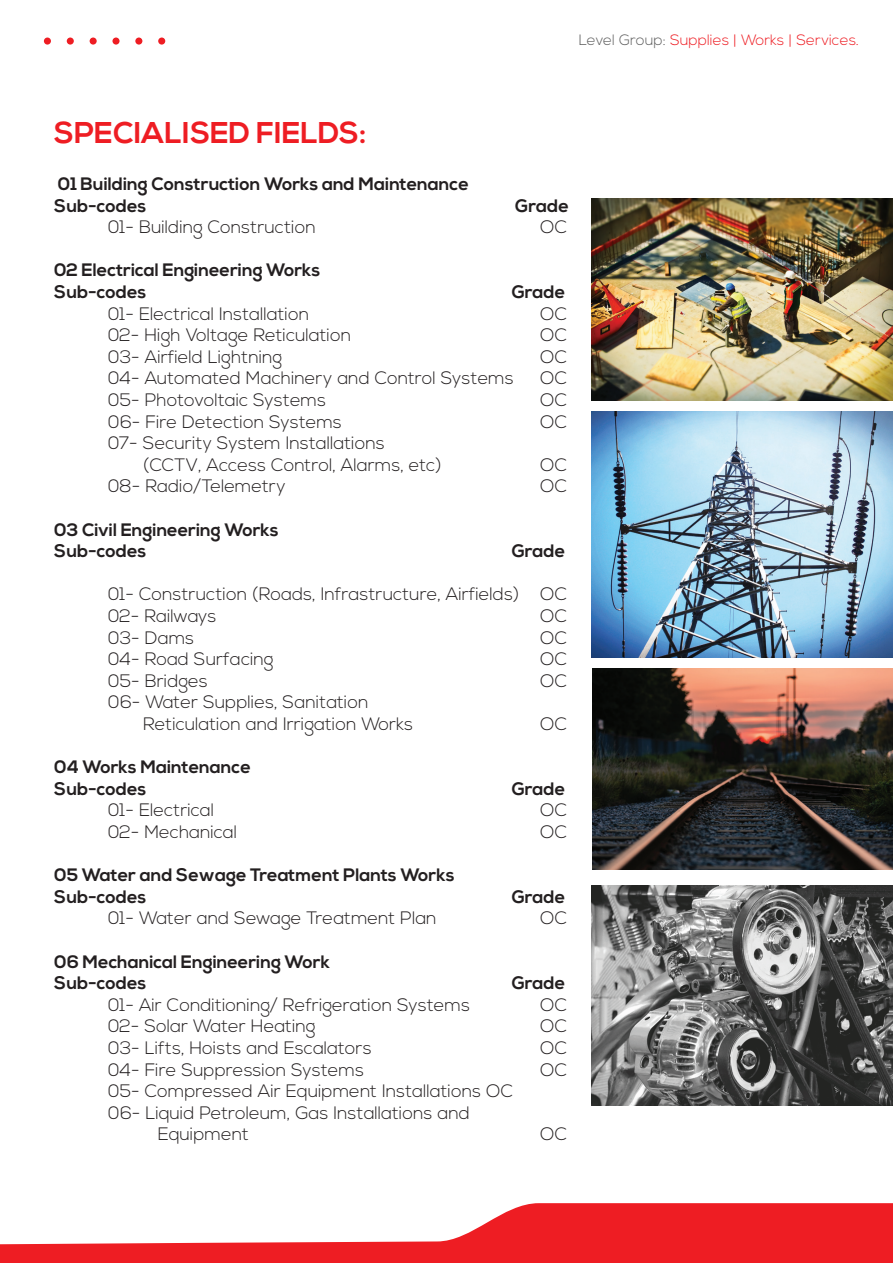
<style>
.page{position:relative;width:893px;height:1263px;background:#fff}
.page>*{position:absolute;margin:0;border:0;box-sizing:border-box;transform-origin:0 0}
.t1{font:700 30px "Nexa";color:#ee1d23}
.t2{font:300 18px/21.6px "Nexa";color:#231f20}
.t3{font:700 18px/21.6px "Nexa";color:#231f20}
.t4{font:300 15px "Nexa";color:#ee1d23}
.s1{color:#5d5d5d}
</style>
<div class="page">
<img style="left:823px;top:657px;width:70px;height:449px">
<img style="left:591px;top:411px;width:302px;height:246px">
<img style="left:592px;top:669px;width:301px;height:201px">
<img style="left:591px;top:885px;width:302px;height:220px">
<img style="left:591px;top:199px;width:302px;height:202px">
<div style="left:44px;top:38px;width:7px;height:7px;background:#ee1d23;border-radius:50%"></div>
<div style="left:67px;top:38px;width:7px;height:7px;background:#ee1d23;border-radius:50%"></div>
<div style="left:90px;top:38px;width:7px;height:7px;background:#ee1d23;border-radius:50%"></div>
<div style="left:112px;top:38px;width:8px;height:7px;background:#ee1d23;border-radius:50%"></div>
<div style="left:135px;top:38px;width:7px;height:7px;background:#ee1d23;border-radius:50%"></div>
<div style="left:158px;top:38px;width:7px;height:7px;background:#ee1d23;border-radius:50%"></div>
<svg style="left:0;top:1203px;width:893px;height:60px;fill:#ee1d23"></svg>
<p class="t4" style="left:579px;top:31px;width:282px"><span class="s1">Level Group:</span> Supplies | Works | Services.</p>
<h1 class="t1" style="left:54px;top:115px;width:313px">SPECIALISED FIELDS:</h1>
<p class="t3" style="left:54px;top:174px;width:416px">01 Building Construction Works and Maintenance<br>Sub-codes</p>
<p class="t3" style="left:515px;top:195px;width:55px">Grade</p>
<p class="t2" style="left:108px;top:217px;width:209px">01- Building Construction</p>
<p class="t2" style="left:540px;top:217px;width:28px">OC</p>
<p class="t3" style="left:54px;top:260px;width:268px">02 Electrical Engineering Works<br>Sub-codes</p>
<p class="t3" style="left:512px;top:282px;width:55px">Grade</p>
<p class="t2" style="left:108px;top:303px;width:203px">01- Electrical Installation</p>
<p class="t2" style="left:540px;top:303px;width:28px">OC</p>
<p class="t2" style="left:108px;top:325px;width:244px">02- High Voltage Reticulation</p>
<p class="t2" style="left:540px;top:325px;width:28px">OC</p>
<p class="t2" style="left:108px;top:347px;width:176px">03- Airfield Lightning</p>
<p class="t2" style="left:540px;top:347px;width:28px">OC</p>
<p class="t2" style="left:108px;top:368px;width:407px">04- Automated Machinery and Control Systems</p>
<p class="t2" style="left:540px;top:368px;width:28px">OC</p>
<p class="t2" style="left:108px;top:390px;width:219px">05- Photovoltaic Systems</p>
<p class="t2" style="left:540px;top:390px;width:28px">OC</p>
<p class="t2" style="left:108px;top:411px;width:235px">06- Fire Detection Systems</p>
<p class="t2" style="left:540px;top:411px;width:28px">OC</p>
<p class="t2" style="left:143px;top:433px;width:300px;text-indent:-35px">07- Security System Installations (CCTV, Access Control, Alarms, etc)</p>
<p class="t2" style="left:540px;top:455px;width:28px">OC</p>
<p class="t2" style="left:108px;top:476px;width:179px">08- Radio/Telemetry</p>
<p class="t2" style="left:540px;top:476px;width:28px">OC</p>
<p class="t3" style="left:54px;top:519px;width:226px">03 Civil Engineering Works<br>Sub-codes</p>
<p class="t3" style="left:512px;top:541px;width:55px">Grade</p>
<p class="t2" style="left:108px;top:584px;width:460px">01- Construction (Roads, Infrastructure, Airfields) OC<br>02- Railways</p>
<p class="t2" style="left:540px;top:606px;width:28px">OC</p>
<p class="t2" style="left:108px;top:627px;width:88px">03- Dams</p>
<p class="t2" style="left:540px;top:627px;width:28px">OC</p>
<p class="t2" style="left:108px;top:649px;width:167px">04- Road Surfacing</p>
<p class="t2" style="left:540px;top:649px;width:28px">OC</p>
<p class="t2" style="left:108px;top:671px;width:101px">05- Bridges</p>
<p class="t2" style="left:540px;top:671px;width:28px">OC</p>
<p class="t2" style="left:143px;top:692px;width:271px;text-indent:-35px">06- Water Supplies, Sanitation<br>Reticulation and Irrigation Works</p>
<p class="t2" style="left:540px;top:714px;width:28px">OC</p>
<p class="t3" style="left:54px;top:757px;width:198px">04 Works Maintenance<br>Sub-codes</p>
<p class="t3" style="left:512px;top:778px;width:55px">Grade</p>
<p class="t2" style="left:108px;top:800px;width:108px">01- Electrical</p>
<p class="t2" style="left:540px;top:800px;width:28px">OC</p>
<p class="t2" style="left:108px;top:822px;width:130px">02- Mechanical</p>
<p class="t2" style="left:540px;top:822px;width:28px">OC</p>
<p class="t3" style="left:54px;top:865px;width:402px">05 Water and Sewage Treatment Plants Works<br>Sub-codes</p>
<p class="t3" style="left:512px;top:886px;width:55px">Grade</p>
<p class="t2" style="left:108px;top:908px;width:330px">01- Water and Sewage Treatment Plan</p>
<p class="t2" style="left:540px;top:908px;width:28px">OC</p>
<p class="t3" style="left:54px;top:951px;width:277px">06 Mechanical Engineering Work<br>Sub-codes</p>
<p class="t3" style="left:512px;top:973px;width:55px">Grade</p>
<p class="t2" style="left:108px;top:995px;width:363px">01- Air Conditioning/ Refrigeration Systems</p>
<p class="t2" style="left:540px;top:995px;width:28px">OC</p>
<p class="t2" style="left:108px;top:1016px;width:209px">02- Solar Water Heating</p>
<p class="t2" style="left:540px;top:1016px;width:28px">OC</p>
<p class="t2" style="left:108px;top:1038px;width:265px">03- Lifts, Hoists and Escalators</p>
<p class="t2" style="left:540px;top:1038px;width:28px">OC</p>
<p class="t2" style="left:108px;top:1059px;width:257px">04- Fire Suppression Systems</p>
<p class="t2" style="left:540px;top:1059px;width:28px">OC</p>
<p class="t2" style="left:108px;top:1081px;width:406px">05- Compressed Air Equipment Installations OC</p>
<p class="t2" style="left:108px;top:1103px;width:363px">06- Liquid Petroleum, Gas Installations and</p>
<p class="t2" style="left:158px;top:1124px;width:93px">Equipment</p>
<p class="t2" style="left:540px;top:1124px;width:28px">OC</p>
</div>
